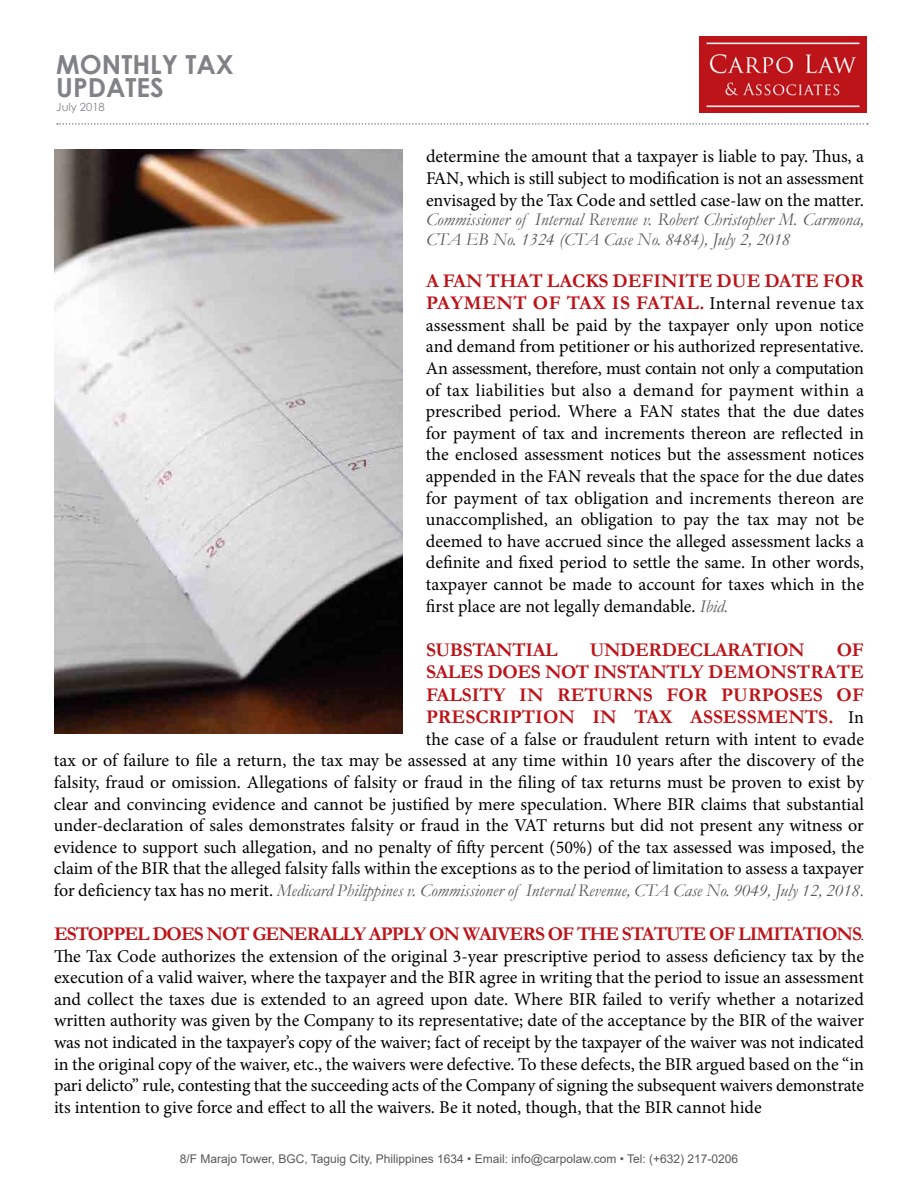
<style>
.page{position:relative;width:918px;height:1188px;background:#fff}
.page>*{position:absolute;margin:0;border:0;box-sizing:border-box;transform-origin:0 0}
.t1{font:700 26.25px/23.2px "Century Gothic";color:#808285}
.t2{font:700 19.5px/22.5px "Garamond";letter-spacing:-.02em;color:#bc1419;text-align:justify}
.t3{font:700 19.5px/22.5px "Garamond";color:#bc1419}
.t4{font:700 19.5px "Garamond";letter-spacing:-.05em;color:#bc1419}
.t5{font:18px/21.6px "Minion Pro";color:#000;text-align:justify}
.t6{font:italic 18px/19.5px "Garamond";color:#58595b}
.t7{font:12px "Arial";color:#58595b}
.t8{font:11.25px "Century Gothic";color:#808285}
.s1{font-family:"Minion Pro";font-weight:400;font-size:18px;color:#000}
.s2{font-family:"Garamond";font-style:italic;color:#58595b}
.s3{font-family:"Minion Pro";font-style:normal;color:#000}
.s4{font-weight:400;font-style:italic;font-size:13.5px;color:#000}
</style>
<div class="page">
<img style="left:55px;top:149px;width:347px;height:585px">
<svg style="left:57px;top:123px;width:811px;height:2px"></svg>
<img style="left:700px;top:37px;width:167px;height:75px">
<h1 class="t1" style="left:56px;top:51px;width:179px">MONTHLY TAX<br>UPDATES</h1>
<p class="t8" style="left:56px;top:99px;width:50px">July 2018</p>
<p class="t5" style="left:426px;top:146px;width:440px">determine the amount that a taxpayer is liable to pay. Thus, a FAN, which is still subject to modification is not an assessment envisaged by the Tax Code and settled case-law on the matter.</p>
<p class="t6" style="left:426px;top:209px;width:439px">Commissioner of Internal Revenue v. Robert Christopher M. Carmona,<br>CTA EB No. 1324 (CTA Case No. 8484), July 2, 2018</p>
<p class="t3" style="left:426px;top:269px;width:440px">A FAN THAT LACKS DEFINITE DUE DATE FOR<br>PAYMENT OF TAX IS FATAL. <span class="s1">Internal revenue tax</span></p>
<p class="t5" style="left:426px;top:314px;width:440px">assessment shall be paid by the taxpayer only upon notice and demand from petitioner or his authorized representative.<br>An assessment, therefore, must contain not only a computation of tax liabilities but also a demand for payment within a prescribed period. Where a FAN states that the due dates for payment of tax and increments thereon are reflected in the enclosed assessment notices but the assessment notices appended in the FAN reveals that the space for the due dates for payment of tax obligation and increments thereon are unaccomplished, an obligation to pay the tax may not be deemed to have accrued since the alleged assessment lacks a definite and fixed period to settle the same. In other words, taxpayer cannot be made to account for taxes which in the first place are not legally demandable. <span class="s2">Ibid.</span></p>
<p class="t2" style="left:426px;top:638px;width:133px">SUBSTANTIAL</p>
<p class="t2" style="left:590px;top:638px;width:216px">UNDERDECLARATION</p>
<p class="t2" style="left:426px;top:638px;width:440px;text-indent:411px">OF SALES DOES NOT INSTANTLY DEMONSTRATE FALSITY IN RETURNS FOR PURPOSES OF PRESCRIPTION IN TAX ASSESSMENTS. <span class="s1">In</span></p>
<p class="t5" style="left:54px;top:728px;width:812px;text-indent:372px">the case of a false or fraudulent return with intent to evade tax or of failure to file a return, the tax may be assessed at any time within 10 years after the discovery of the falsity, fraud or omission. Allegations of falsity or fraud in the filing of tax returns must be proven to exist by clear and convincing evidence and cannot be justified by mere speculation. Where BIR claims that substantial under-declaration of sales demonstrates falsity or fraud in the VAT returns but did not present any witness or evidence to support such allegation, and no penalty of fifty percent (50%) of the tax assessed was imposed, the claim of the BIR that the alleged falsity falls within the exceptions as to the period of limitation to assess a taxpayer</p>
<p class="t6" style="left:54px;top:880px;width:811px"><span class="s3">for deficiency tax has no merit.</span> Medicard Philippines v. Commissioner of Internal Revenue, CTA Case No. 9049, July 12, 2018.</p>
<p class="t4" style="left:54px;top:921px;width:812px">ESTOPPEL DOES NOT GENERALLY APPLY ON WAIVERS OF THE STATUTE OF LIMITATIONS<span class="s4">.</span></p>
<p class="t5" style="left:54px;top:945px;width:812px">The Tax Code authorizes the extension of the original 3-year prescriptive period to assess deficiency tax by the execution of a valid waiver, where the taxpayer and the BIR agree in writing that the period to issue an assessment and collect the taxes due is extended to an agreed upon date. Where BIR failed to verify whether a notarized written authority was given by the Company to its representative; date of the acceptance by the BIR of the waiver was not indicated in the taxpayer’s copy of the waiver; fact of receipt by the taxpayer of the waiver was not indicated in the original copy of the waiver, etc., the waivers were defective. To these defects, the BIR argued based on the “in pari delicto” rule, contesting that the succeeding acts of the Company of signing the subsequent waivers demonstrate its intention to give force and effect to all the waivers. Be it noted, though, that the BIR cannot hide</p>
<p class="t7" style="left:180px;top:1151px;width:560px">8/F Marajo Tower, BGC, Taguig City, Philippines 1634 • Email: info@carpolaw.com • Tel: (+632) 217-0206</p>
</div>
